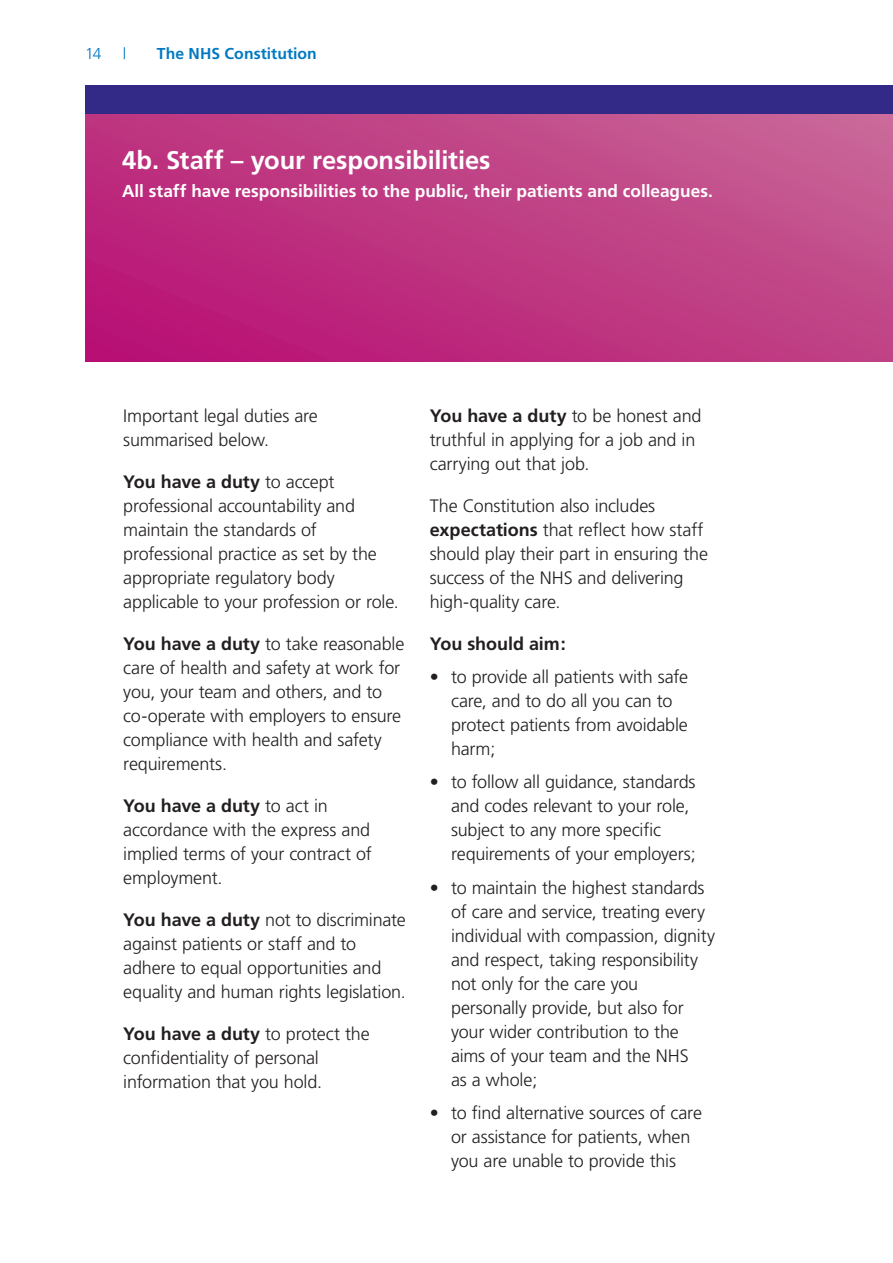
<style>
.page{position:relative;width:893px;height:1263px;background:#fff}
.page>*{position:absolute;margin:0;border:0;box-sizing:border-box;transform-origin:0 0}
.t1{font:700 25.5px "Frutiger";letter-spacing:-.005em;color:#fff}
.t2{font:300 18px/24px "Frutiger";letter-spacing:-.01em;color:#231f20}
.t3{font:700 18px "Frutiger";letter-spacing:-.005em;color:#231f20}
.t4{font:700 17.25px "Frutiger";color:#fff}
.t5{font:700 15.75px "Frutiger";letter-spacing:.005em;color:#0079c2}
.t6{font:300 15.75px "Frutiger";color:#0079c2}
.s1{font-weight:700}
.s2{font-weight:400}
</style>
<div class="page">
<div style="left:85px;top:85px;width:808px;height:30px;background:#332986"></div>
<svg style="left:85px;top:115px;width:808px;height:246px;background:#bf3a83"></svg>
<p class="t6" style="left:85px;top:45px;width:18px">14</p>
<p class="t6" style="left:123px;top:45px;width:5px">|</p>
<p class="t5" style="left:157px;top:44px;width:162px">The NHS Constitution</p>
<h2 class="t1" style="left:122px;top:145px;width:370px">4b. Staff – your responsibilities</h2>
<p class="t4" style="left:122px;top:181px;width:592px">All staff have responsibilities to the public, their patients and colleagues.</p>
<p class="t2" style="left:123px;top:404px;width:196px">Important legal duties are summarised below.</p>
<p class="t2" style="left:123px;top:470px;width:277px"><span class="s1">You have a duty</span> to accept professional accountability and maintain the standards of professional practice as set by the appropriate regulatory body applicable to your profession or role.</p>
<p class="t2" style="left:123px;top:632px;width:283px"><span class="s1">You have a duty</span> to take reasonable care of health and safety at work for you, your team and others, and to co-operate with employers to ensure compliance with health and safety requirements.</p>
<p class="t2" style="left:123px;top:794px;width:250px"><span class="s1">You have a duty</span> to act in accordance with the express and implied terms of your contract of employment.</p>
<p class="t2" style="left:123px;top:908px;width:284px"><span class="s1">You have a duty</span> not to discriminate against patients or staff and to adhere to equal opportunities and equality and human rights legislation.</p>
<p class="t2" style="left:123px;top:1022px;width:248px"><span class="s1">You have a duty</span> to protect the confidentiality of personal information that you hold.</p>
<p class="t2" style="left:430px;top:404px;width:273px"><span class="s1">You have a duty</span> to be honest and truthful in applying for a job and in carrying out that job.</p>
<p class="t2" style="left:430px;top:494px;width:280px">The Constitution also includes <span class="s1">expectations</span> that reflect how staff should play their part in ensuring the success of the NHS and delivering high-quality care.</p>
<p class="t3" style="left:430px;top:633px;width:137px">You should aim:</p>
<p class="t2" style="left:451px;top:665px;width:239px;text-indent:-21px"><span class="s2">•</span> to provide all patients with safe care, and to do all you can to protect patients from avoidable harm;</p>
<p class="t2" style="left:451px;top:770px;width:246px;text-indent:-21px"><span class="s2">•</span> to follow all guidance, standards and codes relevant to your role, subject to any more specific requirements of your employers;</p>
<p class="t2" style="left:451px;top:875px;width:265px;text-indent:-21px"><span class="s2">•</span> to maintain the highest standards of care and service, treating every individual with compassion, dignity and respect, taking responsibility not only for the care you personally provide, but also for your wider contribution to the aims of your team and the NHS<br>as a whole;</p>
<p class="t2" style="left:430px;top:1100px;width:274px;text-align:center"><span class="s2">•</span> to find alternative sources of care or assistance for patients, when<br>you are unable to provide this</p>
</div>
